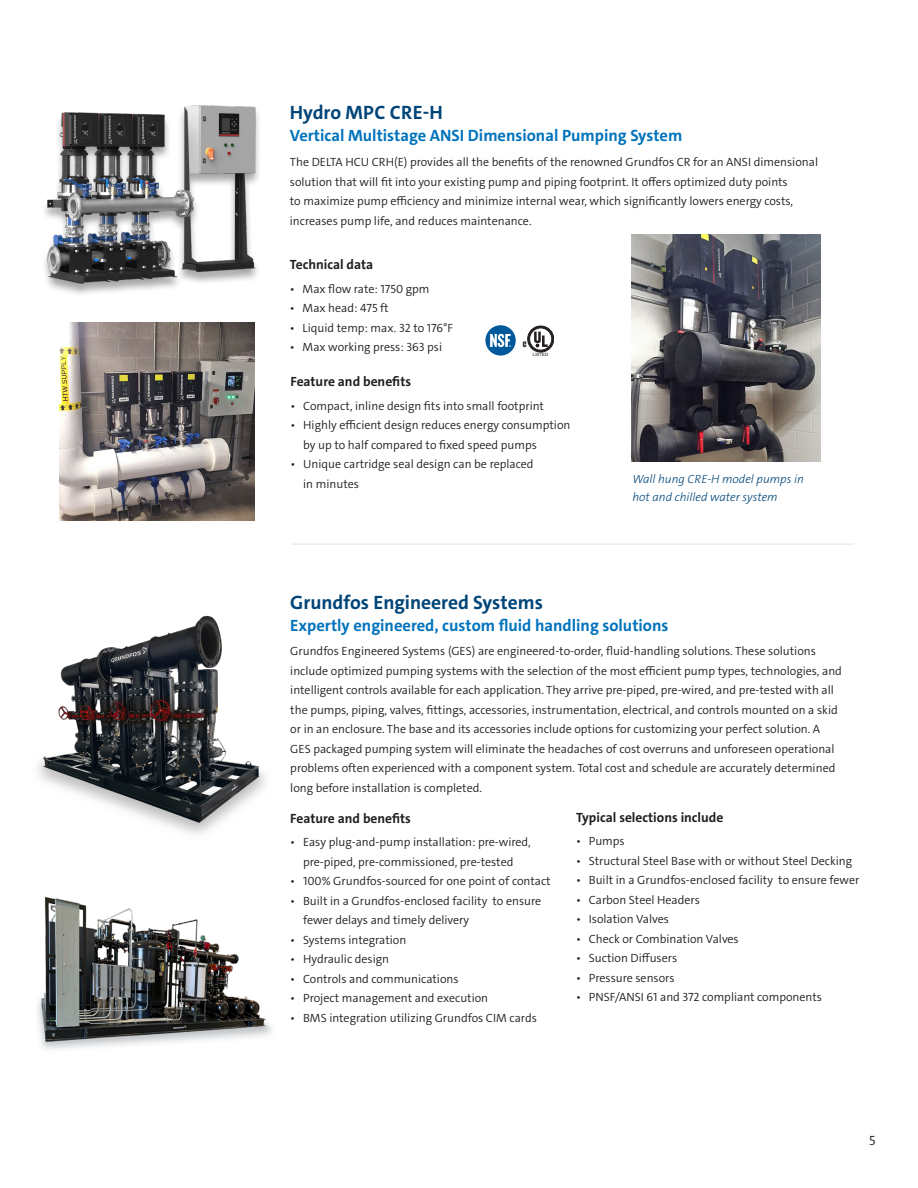
<style>
.page{position:relative;width:918px;height:1188px;background:#fff}
.page>*{position:absolute;margin:0;border:0;box-sizing:border-box;transform-origin:0 0}
.Prod_Rubrik_Blå_6SB_16_16{font:700 19.5px "Grundfos The Sans";color:#004578}
.Prod_Rubrik_Blå_6SB_16_16-2{font:700 16.5px "Grundfos The Sans";color:#0073bc}
.Prod_Rubrik_Vers_Pos_7B_11_13{font:700 13.5px "Grundfos The Sans";color:#231f20}
.t1{font:300 13.5px "Grundfos The Sans";color:#231f20}
.Prod_Brød_5R_Pos_8_5_11{font:300 12px/19.5px "Grundfos The Sans";color:#231f20}
.Prod_Bullets_5R_7_5_10{font:300 12px/19.5px "Grundfos The Sans";color:#231f20}
.t2{font:italic 300 12px/18px "Grundfos The Sans";color:#004578}
.t3{font:6.9px "Impact";color:#231f20}
.t4{font:4.35px "Helvetica";color:#231f20}
</style>
<div class="page">
<hr style="left:292px;top:543px;width:562px;height:2px;background:#e1edf8">
<img style="left:38px;top:615px;width:228px;height:220px">
<img style="left:44px;top:105px;width:215px;height:189px">
<img style="left:632px;top:234px;width:189px;height:228px">
<img style="left:37px;top:896px;width:235px;height:154px">
<div style="left:485px;top:325px;width:31px;height:31px;background:#00599a;border-radius:50%"></div>
<svg style="left:490px;top:334px;width:21px;height:13px"></svg>
<svg style="left:528px;top:326px;width:26px;height:26px"></svg>
<img style="left:59px;top:323px;width:196px;height:198px">
<p class="Prod_Rubrik_Blå_6SB_16_16" style="left:290px;top:100px;width:154px">Hydro MPC CRE-H</p>
<p class="Prod_Rubrik_Blå_6SB_16_16-2" style="left:290px;top:125px;width:394px">Vertical Multistage ANSI Dimensional Pumping System</p>
<p class="Prod_Brød_5R_Pos_8_5_11" style="left:290px;top:152px;width:530px">The DELTA HCU CRH(E) provides all the benefits of the renowned Grundfos CR for an ANSI dimensional solution that will fit into your existing pump and piping footprint. It offers optimized duty points<br>to maximize pump efficiency and minimize internal wear, which significantly lowers energy costs, increases pump life, and reduces maintenance.</p>
<p class="Prod_Rubrik_Vers_Pos_7B_11_13" style="left:290px;top:256px;width:85px">Technical data</p>
<p class="Prod_Bullets_5R_7_5_10" style="left:290px;top:279px;width:141px">• Max flow rate: 1750 gpm</p>
<p class="Prod_Bullets_5R_7_5_10" style="left:290px;top:299px;width:100px">• Max head: 475 ft</p>
<p class="Prod_Bullets_5R_7_5_10" style="left:290px;top:318px;width:165px">• Liquid temp: max. 32 to 176°F</p>
<p class="Prod_Bullets_5R_7_5_10" style="left:290px;top:338px;width:154px">• Max working press: 363 psi</p>
<p class="Prod_Rubrik_Vers_Pos_7B_11_13" style="left:290px;top:373px;width:122px">Feature and benefits</p>
<p class="Prod_Bullets_5R_7_5_10" style="left:290px;top:396px;width:255px">• Compact, inline design fits into small footprint</p>
<p class="Prod_Bullets_5R_7_5_10" style="left:303px;top:416px;width:269px;text-indent:-13px">• Highly efficient design reduces energy consumption by up to half compared to fixed speed pumps</p>
<p class="Prod_Bullets_5R_7_5_10" style="left:303px;top:455px;width:232px;text-indent:-13px">• Unique cartridge seal design can be replaced in minutes</p>
<p class="t3" style="left:523px;top:339px;width:5px">C</p>
<p class="t4" style="left:533px;top:352px;width:17px">LISTED</p>
<p class="t2" style="left:632px;top:470px;width:173px">Wall hung CRE-H model pumps in hot and chilled water system</p>
<p class="Prod_Rubrik_Blå_6SB_16_16" style="left:290px;top:589px;width:254px">Grundfos Engineered Systems</p>
<p class="Prod_Rubrik_Blå_6SB_16_16-2" style="left:290px;top:614px;width:380px">Expertly engineered, custom fluid handling solutions</p>
<p class="Prod_Brød_5R_Pos_8_5_11" style="left:290px;top:642px;width:553px">Grundfos Engineered Systems (GES) are engineered-to-order, fluid-handling solutions. These solutions include optimized pumping systems with the selection of the most efficient pump types, technologies, and intelligent controls available for each application. They arrive pre-piped, pre-wired, and pre-tested with all the pumps, piping, valves, fittings, accessories, instrumentation, electrical, and controls mounted on a skid or in an enclosure. The base and its accessories include options for customizing your perfect solution. A GES packaged pumping system will eliminate the headaches of cost overruns and unforeseen operational problems often experienced with a component system. Total cost and schedule are accurately determined long before installation is completed.</p>
<p class="Prod_Rubrik_Vers_Pos_7B_11_13" style="left:290px;top:810px;width:122px">Feature and benefits</p>
<p class="Prod_Bullets_5R_7_5_10" style="left:290px;top:832px;width:242px;text-align:center">• Easy plug-and-pump installation: pre-wired, pre-piped, pre-commissioned, pre-tested</p>
<p class="Prod_Bullets_5R_7_5_10" style="left:290px;top:871px;width:262px">• 100% Grundfos-sourced for one point of contact</p>
<p class="Prod_Bullets_5R_7_5_10" style="left:303px;top:891px;width:240px;text-indent:-13px">• Built in a Grundfos-enclosed facility to ensure fewer delays and timely delivery</p>
<p class="Prod_Bullets_5R_7_5_10" style="left:290px;top:930px;width:117px">• Systems integration</p>
<p class="Prod_Bullets_5R_7_5_10" style="left:290px;top:949px;width:100px">• Hydraulic design</p>
<p class="Prod_Bullets_5R_7_5_10" style="left:290px;top:969px;width:170px">• Controls and communications</p>
<p class="Prod_Bullets_5R_7_5_10" style="left:290px;top:988px;width:199px">• Project management and execution</p>
<p class="Prod_Bullets_5R_7_5_10" style="left:290px;top:1008px;width:248px">• BMS integration utilizing Grundfos CIM cards</p>
<p class="Prod_Rubrik_Vers_Pos_7B_11_13" style="left:576px;top:809px;width:149px">Typical selections include</p>
<p class="Prod_Bullets_5R_7_5_10" style="left:576px;top:831px;width:50px">• Pumps</p>
<p class="Prod_Bullets_5R_7_5_10" style="left:576px;top:851px;width:278px">• Structural Steel Base with or without Steel Decking</p>
<p class="Prod_Bullets_5R_7_5_10" style="left:576px;top:870px;width:285px">• Built in a Grundfos-enclosed facility to ensure fewer</p>
<p class="Prod_Bullets_5R_7_5_10" style="left:576px;top:890px;width:126px">• Carbon Steel Headers</p>
<p class="Prod_Bullets_5R_7_5_10" style="left:576px;top:909px;width:94px">• Isolation Valves</p>
<p class="Prod_Bullets_5R_7_5_10" style="left:576px;top:929px;width:164px">• Check or Combination Valves</p>
<p class="Prod_Bullets_5R_7_5_10" style="left:576px;top:948px;width:103px">• Suction Diffusers</p>
<p class="Prod_Bullets_5R_7_5_10" style="left:576px;top:968px;width:100px">• Pressure sensors</p>
<p class="Prod_Bullets_5R_7_5_10" style="left:576px;top:987px;width:247px">• PNSF/ANSI 61 and 372 compliant components</p>
<p class="t1" style="left:869px;top:1132px;width:8px">5</p>
</div>
